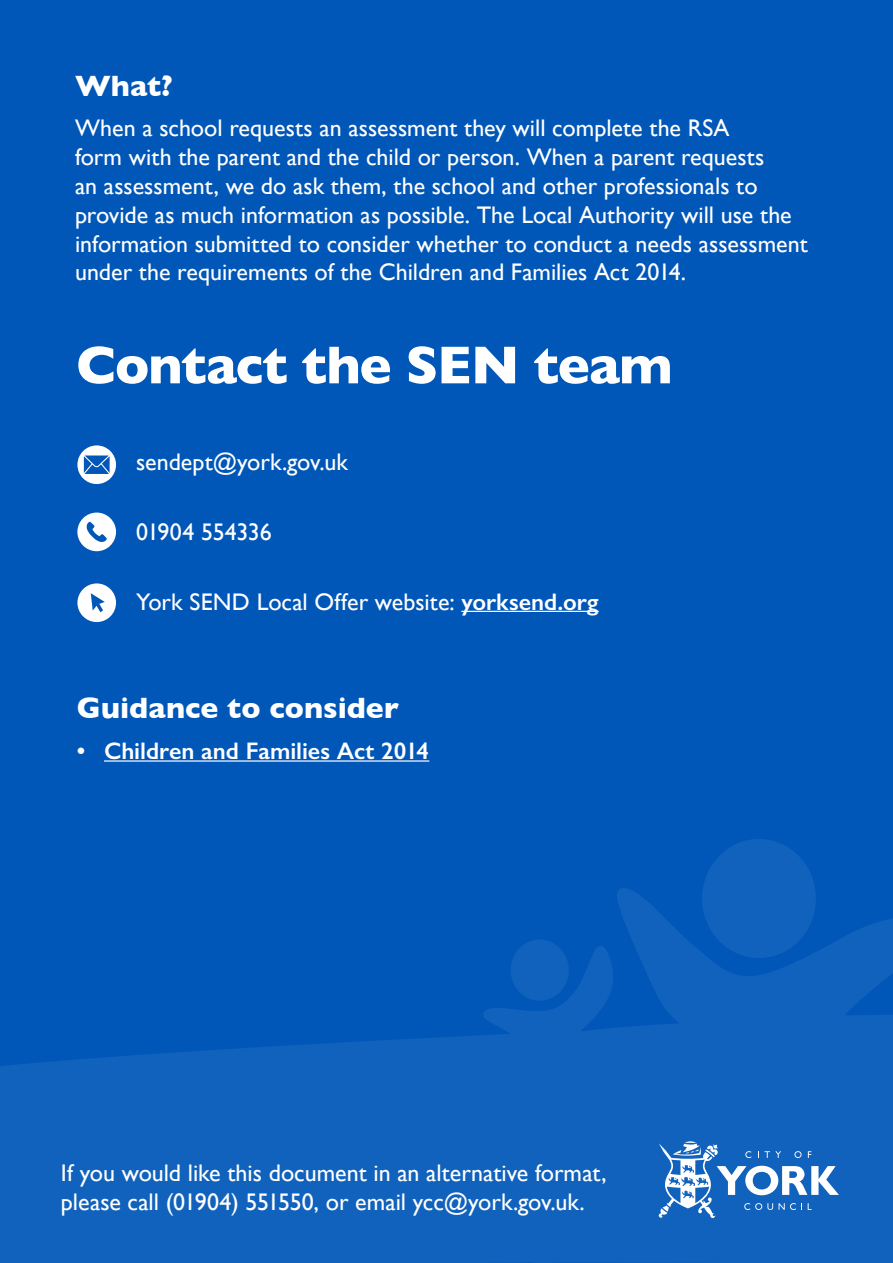
<style>
.page{position:relative;width:893px;height:1263px;background:#0057b8}
.page>*{position:absolute;margin:0;border:0;box-sizing:border-box;transform-origin:0 0}
.t1{font:700 54px "Gill Sans";letter-spacing:-.025em;color:#fff}
.t2{font:700 30px "Gill Sans";color:#fff}
.t3{font:24px/28.8px "Gill Sans";color:#fff}
.t4{font:600 24px "Gill Sans";color:#fff}
.s1{font-weight:600}
</style>
<div class="page">
<svg style="left:0;top:888px;width:893px;height:375px;fill:#1162bc"></svg>
<div style="left:702px;top:839px;width:114px;height:119px;background:#1162bc;border-radius:50%"></div>
<div style="left:510px;top:939px;width:59px;height:62px;background:#1162bc;border-radius:50%"></div>
<svg style="left:77px;top:445px;width:39px;height:39px"></svg>
<svg style="left:77px;top:513px;width:39px;height:38px"></svg>
<div style="left:77px;top:583px;width:39px;height:39px;background:#fff;border-radius:50%"></div>
<svg style="left:91px;top:593px;width:14px;height:19px"></svg>
<hr style="left:461px;top:611px;width:138px;height:1px;background:#fff">
<hr style="left:104px;top:760px;width:325px;height:2px;background:#fff">
<svg style="left:659px;top:1141px;width:180px;height:77px;background:#4d8acd"></svg>
<p class="t2" style="left:75px;top:62px;width:99px">What?</p>
<p class="t3" style="left:75px;top:114px;width:734px">When a school requests an assessment they will complete the RSA<br>form with the parent and the child or person. When a parent requests<br>an assessment, we do ask them, the school and other professionals to provide as much information as possible. The Local Authority will use the information submitted to consider whether to conduct a needs assessment under the requirements of the Children and Families Act 2014.</p>
<h1 class="t1" style="left:76px;top:322px;width:598px">Contact the SEN team</h1>
<p class="t3" style="left:136px;top:448px;width:213px">sendept@york.gov.uk</p>
<p class="t3" style="left:136px;top:517px;width:137px">01904 554336</p>
<p class="t3" style="left:136px;top:587px;width:464px">York SEND Local Offer website: <span class="s1">yorksend.org</span></p>
<p class="t2" style="left:77px;top:684px;width:323px">Guidance to consider</p>
<p class="t4" style="left:77px;top:736px;width:354px">• Children and Families Act 2014</p>
<p class="t3" style="left:61px;top:1158px;width:547px">If you would like this document in an alternative format, please call (01904) 551550, or email ycc@york.gov.uk.</p>
</div>
